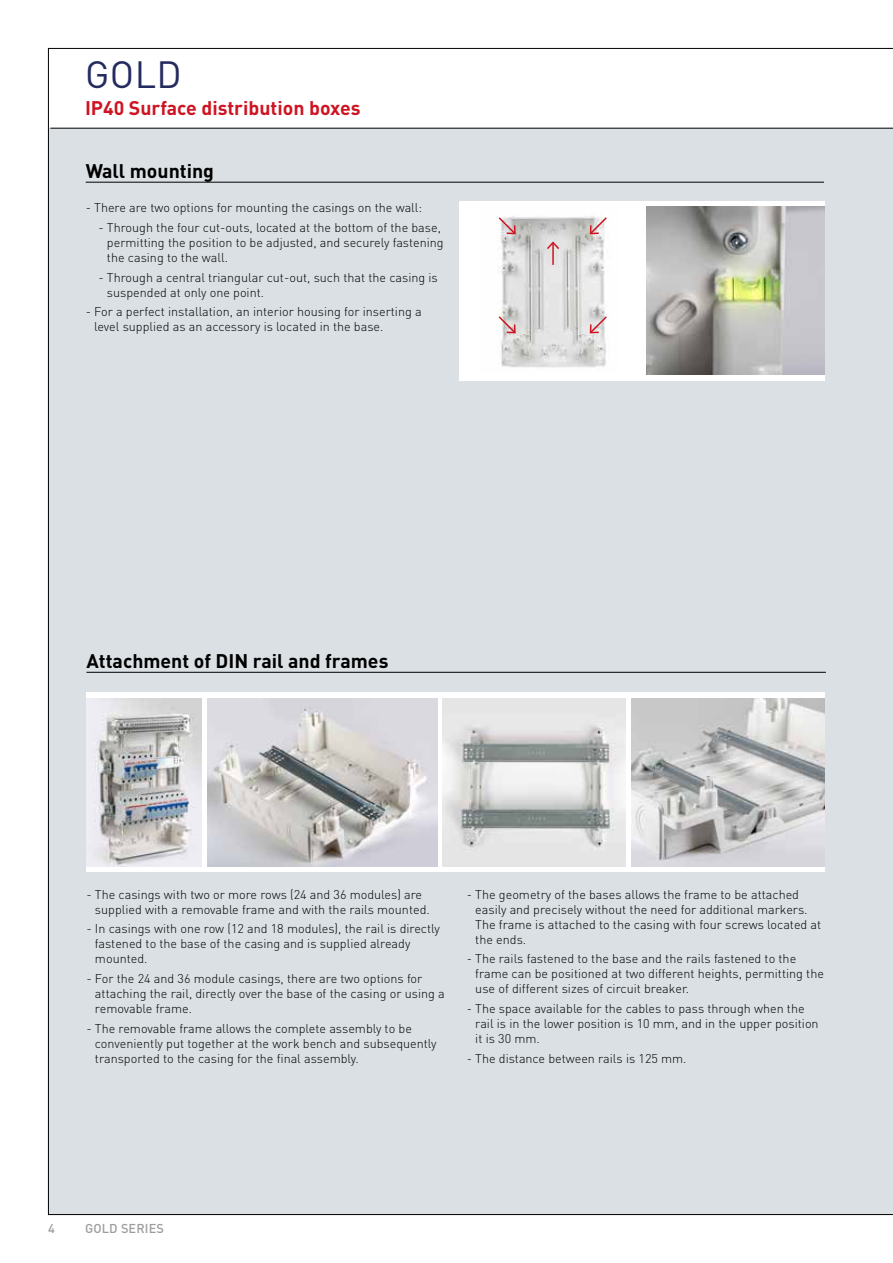
<style>
.page{position:relative;width:893px;height:1263px;background:#fff}
.page>*{position:absolute;margin:0;border:0;box-sizing:border-box;transform-origin:0 0}
.t1{font:37.5px "DIN Pro";color:#252a5f}
.t2{font:700 19.5px "DIN Pro";color:#000}
.t3{font:700 19.5px "DIN Pro";color:#ce1422}
.t4{font:500 12.75px "DIN Pro";letter-spacing:.01em;color:#9d9d9c}
.t5{font:300 12.6px/15px "DIN Pro";color:#000}
</style>
<div class="page">
<div style="left:48px;top:128px;width:845px;height:1087px;background:#dae0e3"></div>
<hr style="left:86px;top:672px;width:740px;height:1px;background:#000">
<svg style="left:86px;top:693px;width:372px;height:179px;background:#fafafa"></svg>
<div style="left:458px;top:693px;width:367px;height:179px;background:#fff"></div>
<img style="left:86px;top:698px;width:115px;height:168px">
<img style="left:443px;top:698px;width:183px;height:168px">
<img style="left:208px;top:698px;width:230px;height:168px">
<img style="left:631px;top:698px;width:194px;height:168px">
<div style="left:459px;top:201px;width:366px;height:179px;background:#fff"></div>
<img style="left:500px;top:216px;width:106px;height:152px">
<img style="left:646px;top:207px;width:179px;height:168px">
<hr style="left:86px;top:182px;width:738px;height:1px;background:#000">
<hr style="left:552px;top:243px;width:2px;height:22px;background:#ce1422">
<svg style="left:545px;top:240px;width:16px;height:11px"></svg>
<svg style="left:588px;top:216px;width:19px;height:20px"></svg>
<svg style="left:588px;top:315px;width:19px;height:20px"></svg>
<svg style="left:498px;top:216px;width:19px;height:20px"></svg>
<svg style="left:498px;top:315px;width:19px;height:20px"></svg>
<h1 class="t1" style="left:85px;top:49px;width:98px">GOLD</h1>
<h2 class="t3" style="left:85px;top:95px;width:277px">IP40 Surface distribution boxes</h2>
<h2 class="t2" style="left:86px;top:157px;width:130px">Wall mounting</h2>
<p class="t5" style="left:86px;top:200px;width:338px">- There are two options for mounting the casings on the wall:</p>
<p class="t5" style="left:107px;top:219px;width:338px;text-indent:-9px">- Through the four cut-outs, located at the bottom of the base, permitting the position to be adjusted, and securely fastening the casing to the wall.</p>
<p class="t5" style="left:107px;top:269px;width:332px;text-indent:-9px">- Through a central triangular cut-out, such that the casing is suspended at only one point.</p>
<p class="t5" style="left:94px;top:304px;width:329px;text-indent:-9px">- For a perfect installation, an interior housing for inserting a level supplied as an accessory is located in the base.</p>
<h2 class="t2" style="left:86px;top:647px;width:303px">Attachment of DIN rail and frames</h2>
<p class="t5" style="left:95px;top:886px;width:336px;text-indent:-9px">- The casings with two or more rows (24 and 36 modules) are supplied with a removable frame and with the rails mounted.</p>
<p class="t5" style="left:95px;top:921px;width:346px;text-indent:-9px">- In casings with one row (12 and 18 modules), the rail is directly fastened to the base of the casing and is supplied already mounted.</p>
<p class="t5" style="left:95px;top:970px;width:351px;text-indent:-9px">- For the 24 and 36 module casings, there are two options for attaching the rail, directly over the base of the casing or using a removable frame.</p>
<p class="t5" style="left:95px;top:1020px;width:343px;text-indent:-9px">- The removable frame allows the complete assembly to be conveniently put together at the work bench and subsequently transported to the casing for the final assembly.</p>
<p class="t5" style="left:475px;top:886px;width:347px;text-indent:-9px">- The geometry of the bases allows the frame to be attached easily and precisely without the need for additional markers.<br>The frame is attached to the casing with four screws located at the ends.</p>
<p class="t5" style="left:475px;top:951px;width:350px;text-indent:-9px">- The rails fastened to the base and the rails fastened to the frame can be positioned at two different heights, permitting the use of different sizes of circuit breaker.</p>
<p class="t5" style="left:475px;top:1000px;width:345px;text-indent:-9px">- The space available for the cables to pass through when the rail is in the lower position is 10 mm, and in the upper position it is 30 mm.</p>
<p class="t5" style="left:467px;top:1050px;width:221px">- The distance between rails is 125 mm.</p>
<p class="t4" style="left:48px;top:1219px;width:8px">4</p>
<p class="t4" style="left:85px;top:1219px;width:81px">GOLD SERIES</p>
</div>
